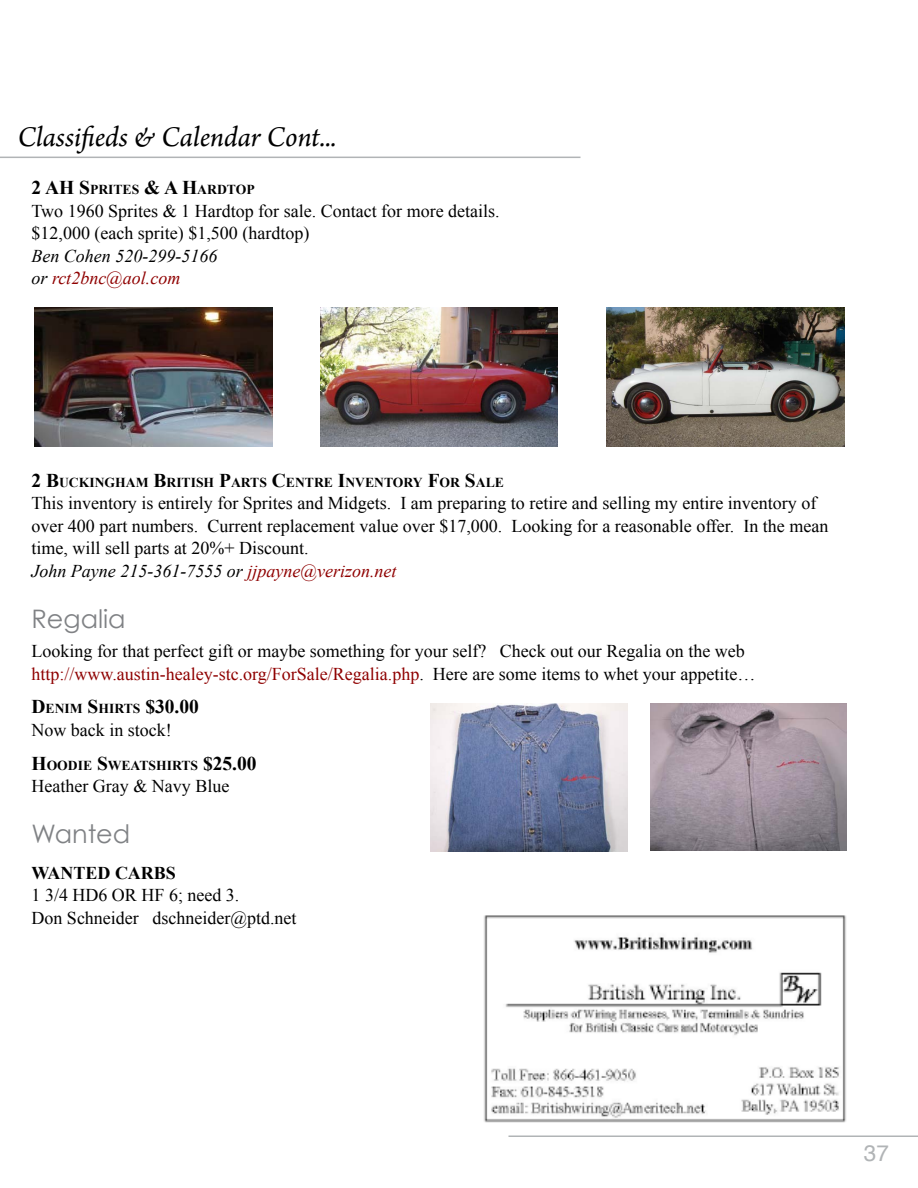
<style>
.page{position:relative;width:918px;height:1188px;background:#fff}
.page>*{position:absolute;margin:0;border:0;box-sizing:border-box;transform-origin:0 0}
.t1{font:italic 30px "Arno Pro";letter-spacing:-.005em;color:#000}
.t2{font:25.5px "Century Gothic";color:#808285}
.t3{font:22.5px "Helvetica";color:#b1b4b6}
.t4{font:18px/22.5px "Times New Roman";color:#000}
.t5{font:italic 18px/22.5px "Times New Roman";color:#000}
.t6{font:700 18px "Times New Roman";color:#000}
.t7{font:700 13.65px "Times New Roman";color:#000}
.s1{font-size:19.5px}
.s2{color:#8f0000}
.s3{font-style:italic}
.s4{font-style:italic;color:#8f0000}
</style>
<div class="page">
<hr style="left:0;top:157px;width:580px;height:1px;background:#b1b4b6">
<hr style="left:508px;top:1136px;width:410px;height:1px;background:#b1b4b6">
<img style="left:430px;top:704px;width:198px;height:147px">
<img style="left:651px;top:704px;width:195px;height:147px">
<img style="left:34px;top:308px;width:238px;height:139px">
<img style="left:320px;top:308px;width:237px;height:139px">
<img style="left:606px;top:308px;width:238px;height:139px">
<img style="left:484px;top:915px;width:362px;height:208px">
<h1 class="t1" style="left:17px;top:119px;width:321px">Classifieds &amp; Calendar Cont...</h1>
<p class="t7" style="left:32px;top:182px;width:225px"><span class="s1">2 AH S</span>PRITES <span class="s1">&amp; A H</span>ARDTOP</p>
<p class="t4" style="left:32px;top:199px;width:470px">Two 1960 Sprites &amp; 1 Hardtop for sale. Contact for more details. $12,000 (each sprite) $1,500 (hardtop)</p>
<p class="t5" style="left:32px;top:244px;width:187px">Ben Cohen 520-299-5166 or <span class="s2">rct2bnc@aol.com</span></p>
<p class="t7" style="left:32px;top:475px;width:96px"><span class="s1">2 B</span>UCKINGHAM</p>
<p class="t7" style="left:153px;top:475px;width:352px"><span class="s1">B</span>RITISH <span class="s1">P</span>ARTS <span class="s1">C</span>ENTRE <span class="s1">I</span>NVENTORY <span class="s1">F</span>OR <span class="s1">S</span>ALE</p>
<p class="t4" style="left:32px;top:492px;width:798px">This inventory is entirely for Sprites and Midgets. I am preparing to retire and selling my entire inventory of over 400 part numbers. Current replacement value over $17,000. Looking for a reasonable offer. In the mean time, will sell parts at 20%+ Discount.<br><span class="s3">John Payne 215-361-7555 or</span> <span class="s4">jjpayne@verizon.net</span></p>
<h2 class="t2" style="left:32px;top:603px;width:96px">Regalia</h2>
<p class="t4" style="left:32px;top:640px;width:725px">Looking for that perfect gift or maybe something for your self? Check out our Regalia on the web <span class="s2">http://www.austin-healey-stc.org/ForSale/Regalia.php</span>. Here are some items to whet your appetite…</p>
<p class="t7" style="left:32px;top:701px;width:169px"><span class="s1">D</span>ENIM <span class="s1">S</span>HIRTS <span class="s1">$30.00</span></p>
<p class="t4" style="left:32px;top:718px;width:142px">Now back in stock!</p>
<p class="t7" style="left:32px;top:757px;width:227px"><span class="s1">H</span>OODIE <span class="s1">S</span>WEATSHIRTS <span class="s1">$25.00</span></p>
<p class="t4" style="left:32px;top:775px;width:199px">Heather Gray &amp; Navy Blue</p>
<h2 class="t2" style="left:32px;top:818px;width:100px">Wanted</h2>
<p class="t6" style="left:32px;top:863px;width:43px">WANTED</p>
<p class="t6" style="left:115px;top:863px;width:61px">CARBS</p>
<p class="t4" style="left:32px;top:884px;width:267px">1 3/4 HD6 OR HF 6; need 3.<br>Don Schneider dschneider@ptd.net</p>
<p class="t3" style="left:864px;top:1136px;width:27px">37</p>
</div>
